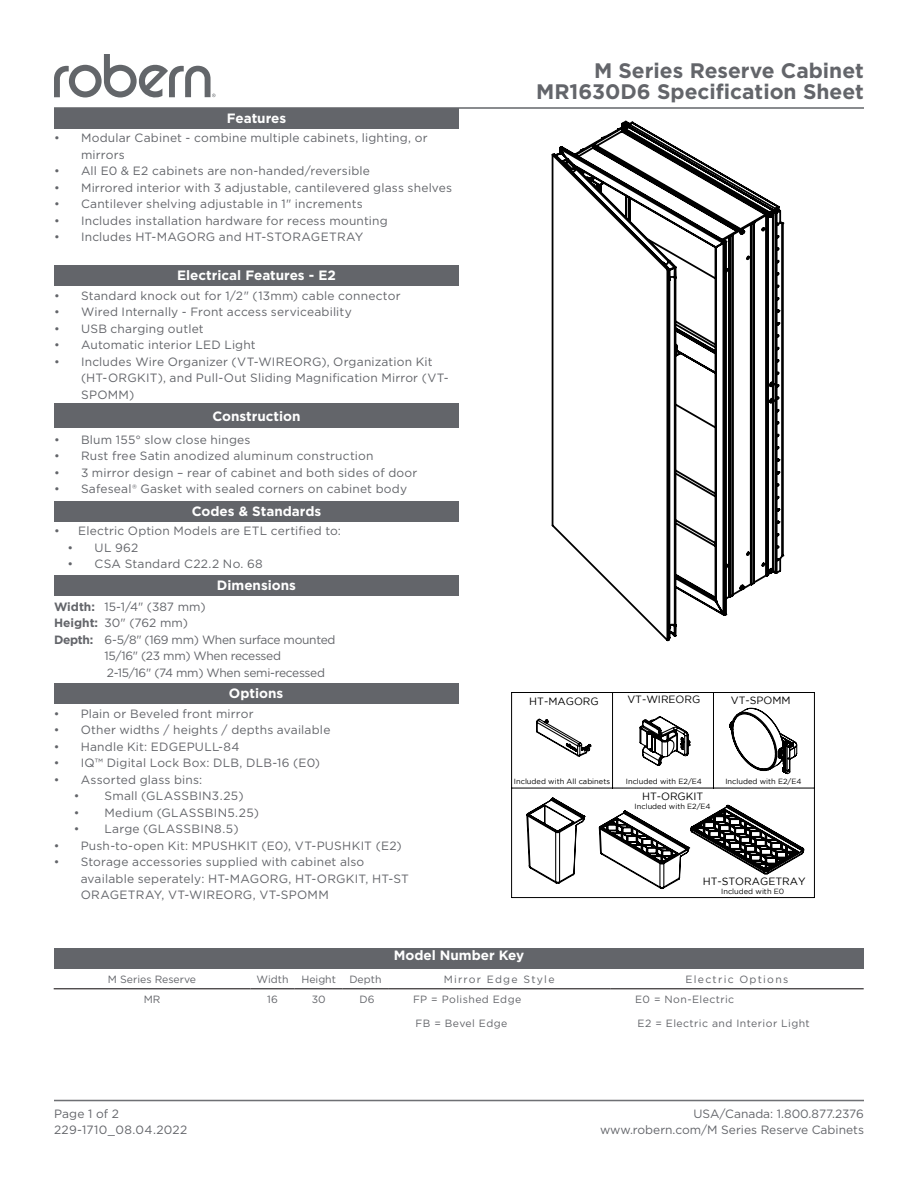
<style>
.page{position:relative;width:918px;height:1188px;background:#fff}
.page>*{position:absolute;margin:0;border:0;box-sizing:border-box;transform-origin:0 0}
.t1{font:700 21px "Gotham";color:#63656a}
.t2{font:700 13.5px "Gotham";color:#fff}
.t3{font:12px/16.5px "Gotham";letter-spacing:.015em;color:#63656a}
.t4{font:12px "Gotham";letter-spacing:-.025em;color:#63656a}
.t5{font:10.5px "Gotham";letter-spacing:.04em;color:#63656a}
.t6{font:10.5px "Gotham";color:#000}
.t7{font:10.5px "Gotham";letter-spacing:.12em;color:#63656a}
.t8{font:10.5px "Gotham";color:#63656a}
.t9{font:7.5px "Gotham";color:#000}
.s1{font-weight:700}
</style>
<div class="page">
<hr style="left:54px;top:107px;width:810px;height:2px;background:#63656a">
<svg style="left:54px;top:54px;width:162px;height:44px"></svg>
<hr style="left:512px;top:788px;width:101px;height:1px;background:#000">
<hr style="left:512px;top:897px;width:302px;height:1px;background:#000">
<hr style="left:511px;top:693px;width:1px;height:205px;background:#000">
<hr style="left:512px;top:692px;width:302px;height:1px;background:#000">
<hr style="left:814px;top:693px;width:1px;height:205px;background:#000">
<hr style="left:713px;top:693px;width:1px;height:95px;background:#000">
<hr style="left:612px;top:693px;width:1px;height:95px;background:#000">
<hr style="left:713px;top:788px;width:101px;height:1px;background:#000">
<hr style="left:613px;top:788px;width:100px;height:1px;background:#000">
<svg style="left:729px;top:707px;width:69px;height:68px"></svg>
<svg style="left:526px;top:797px;width:60px;height:87px"></svg>
<svg style="left:639px;top:716px;width:52px;height:50px"></svg>
<svg style="left:598px;top:804px;width:207px;height:86px"></svg>
<svg style="left:536px;top:718px;width:56px;height:39px"></svg>
<svg style="left:551px;top:120px;width:234px;height:522px"></svg>
<div style="left:54px;top:108px;width:405px;height:20px;background:#63656a"></div>
<div style="left:54px;top:501px;width:405px;height:20px;background:#63656a"></div>
<div style="left:54px;top:576px;width:405px;height:20px;background:#63656a"></div>
<div style="left:54px;top:265px;width:405px;height:21px;background:#63656a"></div>
<div style="left:54px;top:404px;width:405px;height:24px;background:#63656a"></div>
<div style="left:54px;top:683px;width:405px;height:21px;background:#63656a"></div>
<hr style="left:54px;top:1100px;width:810px;height:1px;background:#63656a">
<div style="left:54px;top:948px;width:810px;height:20px;background:#63656a"></div>
<hr style="left:54px;top:988px;width:196px;height:1px;background:#231f20">
<hr style="left:250px;top:988px;width:45px;height:1px;background:#231f20">
<hr style="left:295px;top:988px;width:48px;height:1px;background:#231f20">
<hr style="left:343px;top:988px;width:45px;height:1px;background:#231f20">
<hr style="left:388px;top:988px;width:222px;height:1px;background:#231f20">
<hr style="left:610px;top:988px;width:254px;height:1px;background:#231f20">
<p class="t2" style="left:227px;top:109px;width:61px">Features</p>
<p class="t3" style="left:81px;top:130px;width:348px;text-indent:-27px">• Modular Cabinet - combine multiple cabinets, lighting, or mirrors</p>
<p class="t3" style="left:54px;top:163px;width:317px">• All E0 &amp; E2 cabinets are non-handed/reversible</p>
<p class="t3" style="left:54px;top:179px;width:400px">• Mirrored interior with 3 adjustable, cantilevered glass shelves</p>
<p class="t3" style="left:54px;top:196px;width:310px">• Cantilever shelving adjustable in 1" increments</p>
<p class="t3" style="left:54px;top:212px;width:335px">• Includes installation hardware for recess mounting</p>
<p class="t3" style="left:54px;top:229px;width:311px">• Includes HT-MAGORG and HT-STORAGETRAY</p>
<p class="t2" style="left:177px;top:266px;width:160px">Electrical Features - E2</p>
<p class="t3" style="left:54px;top:287px;width:348px">• Standard knock out for 1/2" (13mm) cable connector</p>
<p class="t3" style="left:54px;top:303px;width:299px">• Wired Internally - Front access serviceability</p>
<p class="t3" style="left:54px;top:320px;width:151px">• USB charging outlet</p>
<p class="t3" style="left:54px;top:336px;width:203px">• Automatic interior LED Light</p>
<p class="t3" style="left:81px;top:353px;width:369px;text-indent:-27px">• Includes Wire Organizer (VT-WIREORG), Organization Kit (HT-ORGKIT), and Pull-Out Sliding Magnification Mirror (VT-<br>SPOMM)</p>
<p class="t2" style="left:212px;top:407px;width:90px">Construction</p>
<p class="t3" style="left:54px;top:431px;width:198px">• Blum 155° slow close hinges</p>
<p class="t3" style="left:54px;top:447px;width:321px">• Rust free Satin anodized aluminum construction</p>
<p class="t3" style="left:54px;top:464px;width:365px">• 3 mirror design – rear of cabinet and both sides of door</p>
<p class="t3" style="left:54px;top:480px;width:355px">• Safeseal® Gasket with sealed corners on cabinet body</p>
<p class="t2" style="left:192px;top:502px;width:131px">Codes &amp; Standards</p>
<p class="t3" style="left:54px;top:523px;width:288px">• Electric Option Models are ETL certified to:</p>
<p class="t3" style="left:68px;top:539px;width:72px">• UL 962</p>
<p class="t3" style="left:68px;top:556px;width:197px">• CSA Standard C22.2 No. 68</p>
<p class="t2" style="left:217px;top:577px;width:81px">Dimensions</p>
<p class="t3" style="left:54px;top:598px;width:153px"><span class="s1">Width:</span> 15-1/4" (387 mm)</p>
<p class="t3" style="left:54px;top:615px;width:136px"><span class="s1">Height:</span> 30" (762 mm)</p>
<p class="t4" style="left:54px;top:632px;width:283px"><span class="s1">Depth:</span> 6-5/8" (169 mm) When surface mounted</p>
<p class="t4" style="left:105px;top:648px;width:178px">15/16" (23 mm) When recessed</p>
<p class="t4" style="left:107px;top:665px;width:220px">2-15/16" (74 mm) When semi-recessed</p>
<p class="t2" style="left:229px;top:684px;width:56px">Options</p>
<p class="t3" style="left:54px;top:705px;width:201px">• Plain or Beveled front mirror</p>
<p class="t3" style="left:54px;top:721px;width:278px">• Other widths / heights / depths available</p>
<p class="t3" style="left:54px;top:738px;width:187px">• Handle Kit: EDGEPULL-84</p>
<p class="t3" style="left:54px;top:754px;width:268px">• IQ™ Digital Lock Box: DLB, DLB-16 (E0)</p>
<p class="t3" style="left:54px;top:771px;width:150px">• Assorted glass bins:</p>
<p class="t3" style="left:74px;top:787px;width:171px">• Small (GLASSBIN3.25)</p>
<p class="t3" style="left:74px;top:804px;width:187px">• Medium (GLASSBIN5.25)</p>
<p class="t3" style="left:74px;top:820px;width:166px">• Large (GLASSBIN8.5)</p>
<p class="t3" style="left:54px;top:837px;width:350px">• Push-to-open Kit: MPUSHKIT (E0), VT-PUSHKIT (E2)</p>
<p class="t3" style="left:81px;top:853px;width:330px;text-indent:-27px">• Storage accessories supplied with cabinet also available seperately: HT-MAGORG, HT-ORGKIT, HT-ST<br>ORAGETRAY, VT-WIREORG, VT-SPOMM</p>
<p class="t1" style="left:594px;top:56px;width:271px">M Series Reserve Cabinet</p>
<p class="t1" style="left:536px;top:77px;width:329px">MR1630D6 Specification Sheet</p>
<p class="t6" style="left:529px;top:695px;width:71px">HT-MAGORG</p>
<p class="t6" style="left:627px;top:694px;width:75px">VT-WIREORG</p>
<p class="t6" style="left:731px;top:694px;width:61px">VT-SPOMM</p>
<p class="t9" style="left:514px;top:777px;width:98px">Included with All cabinets</p>
<p class="t9" style="left:626px;top:777px;width:78px">Included with E2/E4</p>
<p class="t9" style="left:725px;top:777px;width:78px">Included with E2/E4</p>
<p class="t6" style="left:642px;top:790px;width:63px">HT-ORGKIT</p>
<p class="t9" style="left:635px;top:802px;width:78px">Included with E2/E4</p>
<p class="t6" style="left:703px;top:875px;width:104px">HT-STORAGETRAY</p>
<p class="t9" style="left:721px;top:887px;width:65px">Included with E0</p>
<p class="t2" style="left:394px;top:947px;width:132px">Model Number Key</p>
<p class="t8" style="left:108px;top:972px;width:90px">M Series Reserve</p>
<p class="t5" style="left:257px;top:972px;width:33px">Width</p>
<p class="t5" style="left:301px;top:972px;width:36px">Height</p>
<p class="t5" style="left:349px;top:972px;width:34px">Depth</p>
<p class="t7" style="left:444px;top:972px;width:112px">Mirror Edge Style</p>
<p class="t7" style="left:686px;top:972px;width:104px">Electric Options</p>
<p class="t5" style="left:144px;top:993px;width:18px">MR</p>
<p class="t5" style="left:267px;top:993px;width:12px">16</p>
<p class="t5" style="left:312px;top:993px;width:15px">30</p>
<p class="t5" style="left:360px;top:993px;width:17px">D6</p>
<p class="t5" style="left:413px;top:993px;width:110px">FP = Polished Edge</p>
<p class="t5" style="left:416px;top:1017px;width:93px">FB = Bevel Edge</p>
<p class="t5" style="left:635px;top:993px;width:101px">E0 = Non-Electric</p>
<p class="t5" style="left:638px;top:1017px;width:174px">E2 = Electric and Interior Light</p>
<p class="t3" style="left:54px;top:1105px;width:67px">Page 1 of 2</p>
<p class="t3" style="left:54px;top:1121px;width:135px">229-1710_08.04.2022</p>
<p class="t3" style="left:694px;top:1105px;width:172px">USA/Canada: 1.800.877.2376</p>
<p class="t3" style="left:600px;top:1121px;width:265px">www.robern.com/M Series Reserve Cabinets</p>
</div>
